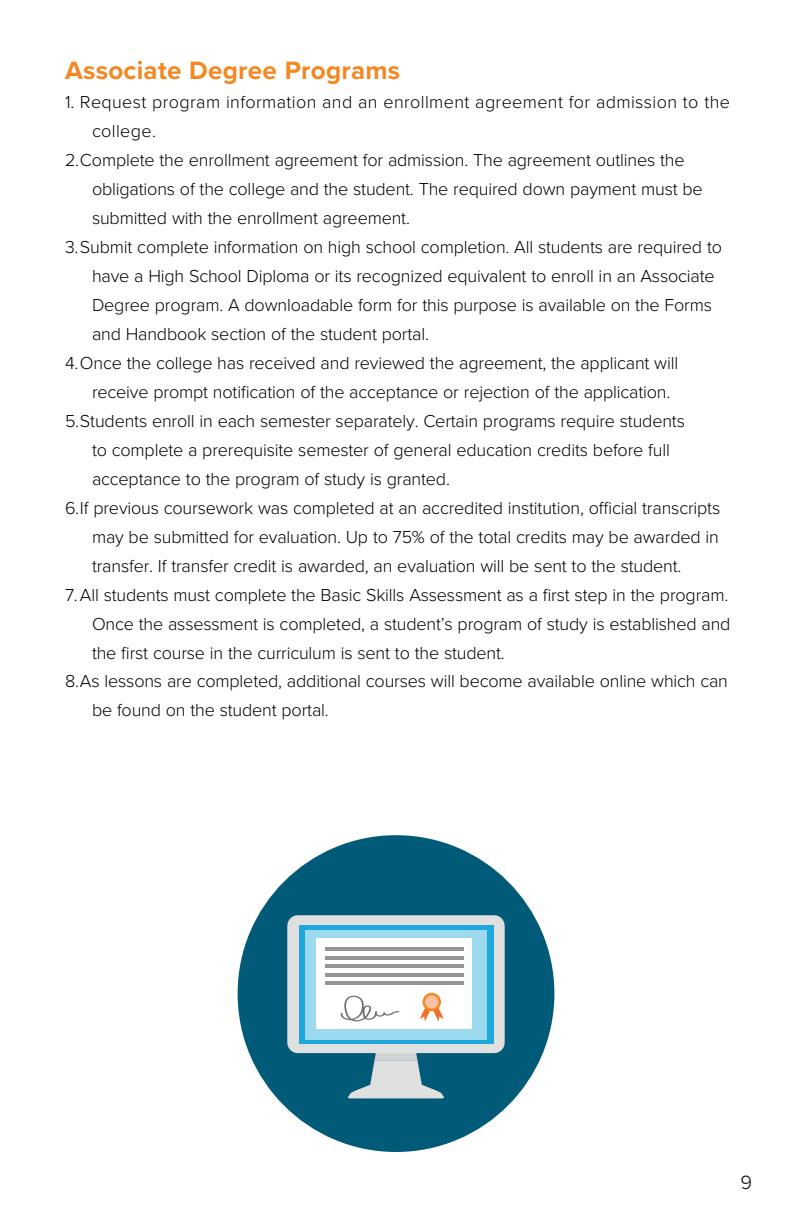
<style>
.page{position:relative;width:792px;height:1224px;background:#fff}
.page>*{position:absolute;margin:0;border:0;box-sizing:border-box;transform-origin:0 0}
.t1{font:700 26px "Proxima Nova";letter-spacing:.01em;color:#f58723}
.t2{font:300 19.8px "Proxima Nova";color:#000}
.t3{font:300 18px "Proxima Nova";letter-spacing:-.01em;color:#000}
.t4{font:300 18px "Proxima Nova";letter-spacing:.02em;color:#000}
</style>
<div class="page">
<div style="left:238px;top:835px;width:316px;height:317px;background:#015b78;border-radius:50%"></div>
<svg style="left:347px;top:1053px;width:98px;height:45px"></svg>
<div style="left:287px;top:915px;width:218px;height:138px;background:#e0e0e0;border-radius:11px"></div>
<div style="left:299px;top:925px;width:194px;height:119px;background:#1da7da"></div>
<div style="left:305px;top:930px;width:182px;height:110px;background:#9cdbef"></div>
<div style="left:316px;top:938px;width:156px;height:90px;background:#fff"></div>
<hr style="left:325px;top:947px;width:139px;height:4px;background:#949499">
<hr style="left:325px;top:956px;width:139px;height:4px;background:#949499">
<hr style="left:325px;top:964px;width:139px;height:4px;background:#949499">
<hr style="left:325px;top:973px;width:139px;height:4px;background:#949499">
<hr style="left:325px;top:981px;width:139px;height:4px;background:#949499">
<svg style="left:420px;top:1007px;width:24px;height:15px"></svg>
<svg style="left:423px;top:993px;width:18px;height:18px"></svg>
<div style="left:425px;top:995px;width:13px;height:14px;background:#fac2a3;border-radius:50%"></div>
<svg style="left:340px;top:995px;width:59px;height:26px"></svg>
<h1 class="t1" style="left:65px;top:50px;width:337px">Associate Degree Programs</h1>
<p class="t4" style="left:65px;top:88px;width:667px">1. Request program information and an enrollment agreement for admission to the</p>
<p class="t4" style="left:92px;top:117px;width:66px">college.</p>
<p class="t3" style="left:65px;top:146px;width:621px">2.Complete the enrollment agreement for admission. The agreement outlines the</p>
<p class="t3" style="left:92px;top:175px;width:612px">obligations of the college and the student. The required down payment must be</p>
<p class="t3" style="left:92px;top:204px;width:320px">submitted with the enrollment agreement.</p>
<p class="t3" style="left:65px;top:233px;width:659px">3.Submit complete information on high school completion. All students are required to</p>
<p class="t3" style="left:92px;top:262px;width:624px">have a High School Diploma or its recognized equivalent to enroll in an Associate</p>
<p class="t3" style="left:92px;top:291px;width:622px">Degree program. A downloadable form for this purpose is available on the Forms</p>
<p class="t3" style="left:92px;top:320px;width:339px">and Handbook section of the student portal.</p>
<p class="t3" style="left:65px;top:349px;width:615px">4.Once the college has received and reviewed the agreement, the applicant will</p>
<p class="t3" style="left:92px;top:378px;width:580px">receive prompt notification of the acceptance or rejection of the application.</p>
<p class="t3" style="left:65px;top:407px;width:621px">5.Students enroll in each semester separately. Certain programs require students</p>
<p class="t3" style="left:92px;top:436px;width:579px">to complete a prerequisite semester of general education credits before full</p>
<p class="t3" style="left:92px;top:465px;width:359px">acceptance to the program of study is granted.</p>
<p class="t3" style="left:65px;top:494px;width:657px">6.If previous coursework was completed at an accredited institution, official transcripts</p>
<p class="t3" style="left:92px;top:523px;width:628px">may be submitted for evaluation. Up to 75% of the total credits may be awarded in</p>
<p class="t3" style="left:92px;top:552px;width:591px">transfer. If transfer credit is awarded, an evaluation will be sent to the student.</p>
<p class="t3" style="left:65px;top:581px;width:665px">7.All students must complete the Basic Skills Assessment as a first step in the program.</p>
<p class="t3" style="left:92px;top:610px;width:640px">Once the assessment is completed, a student’s program of study is established and</p>
<p class="t3" style="left:92px;top:639px;width:414px">the first course in the curriculum is sent to the student.</p>
<p class="t3" style="left:65px;top:668px;width:665px">8.As lessons are completed, additional courses will become available online which can</p>
<p class="t3" style="left:92px;top:697px;width:238px">be found on the student portal.</p>
<p class="t2" style="left:740px;top:1168px;width:13px">9</p>
</div>
